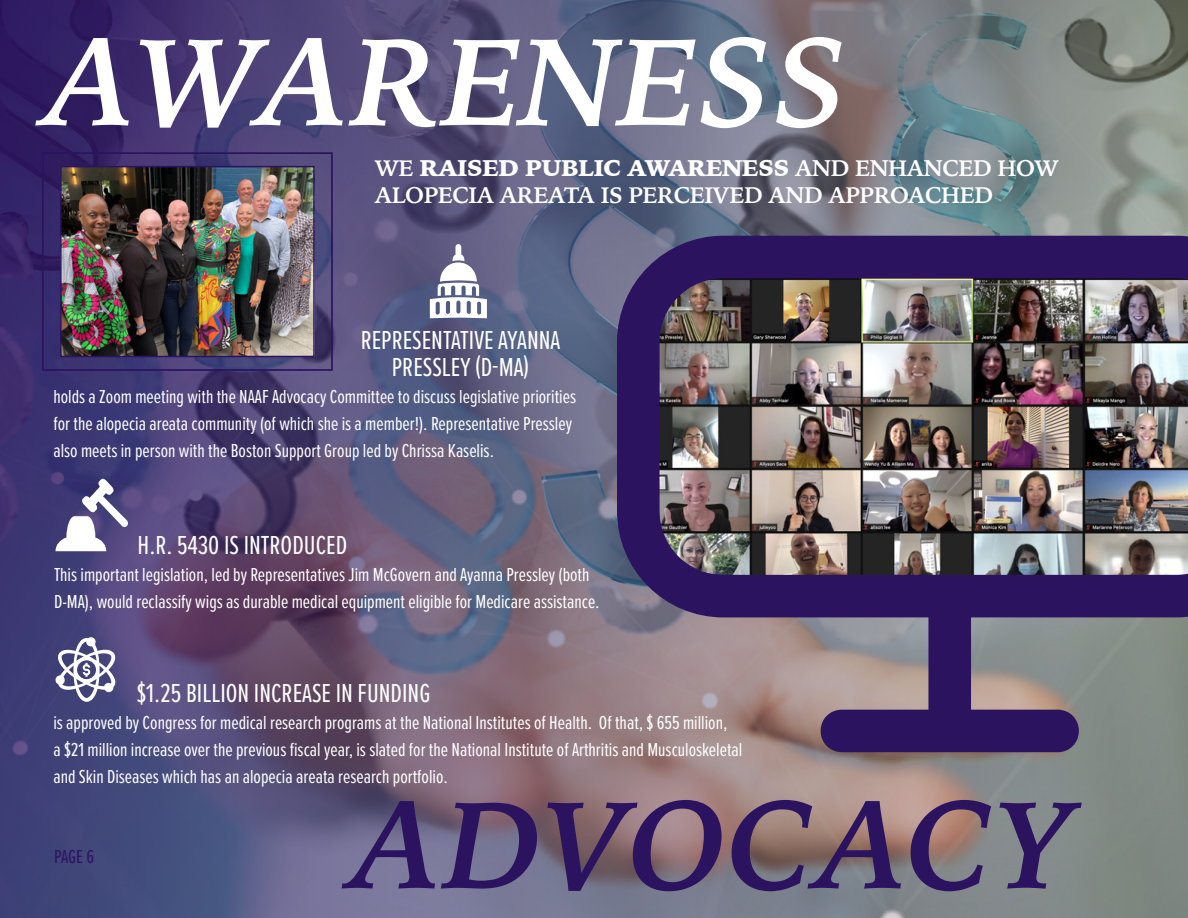
<style>
.page{position:relative;width:1188px;height:918px;background:#fff}
.page>*{position:absolute;margin:0;border:0;box-sizing:border-box;transform-origin:0 0}
.t1{font:italic 700 129px "Iowan Old Style";color:#fff}
.t2{font:italic 700 129px "Iowan Old Style";color:#2c1360}
.t3{font:27px/27px "Proxima Nova Ex Cn";color:#fff;text-align:center}
.t4{font:700 22.5px/27px "Iowan Old Style";letter-spacing:-.02em;color:#fff}
.t5{font:19.5px/27px "Proxima Nova Ex Cn";color:#fff}
.t6{font:19.5px "Proxima Nova Ex Cn";color:#2c1360}
.s1{font-weight:900}
</style>
<div class="page">
<img style="left:0;top:0;width:1188px;height:918px">
<img style="left:617px;top:236px;width:571px;height:516px">
<img style="left:63px;top:169px;width:249px;height:185px">
<div style="left:60px;top:166px;width:255px;height:191px;border:2px solid #2c1360"></div>
<div style="left:42px;top:152px;width:291px;height:219px;border:2px solid #2c1360"></div>
<svg style="left:430px;top:244px;width:57px;height:74px"></svg>
<svg style="left:56px;top:478px;width:72px;height:73px"></svg>
<svg style="left:55px;top:637px;width:60px;height:65px"></svg>
<h1 class="t1" style="left:42px;top:-33px;width:807px">AWARENESS</h1>
<p class="t4" style="left:375px;top:153px;width:685px">WE <span class="s1">RAISED PUBLIC AWARENESS</span> AND ENHANCED HOW<br>ALOPECIA AREATA IS PERCEIVED AND APPROACHED</p>
<h2 class="t3" style="left:361px;top:325px;width:201px">REPRESENTATIVE AYANNA<br>PRESSLEY (D-MA)</h2>
<p class="t5" style="left:53px;top:382px;width:524px">holds a Zoom meeting with the NAAF Advocacy Committee to discuss legislative priorities for the alopecia areata community (of which she is a member!). Representative Pressley also meets in person with the Boston Support Group led by Chrissa Kaselis.</p>
<h2 class="t3" style="left:138px;top:531px;width:211px">H.R. 5430 IS INTRODUCED</h2>
<p class="t5" style="left:54px;top:561px;width:547px">This important legislation, led by Representatives Jim McGovern and Ayanna Pressley (both<br>D-MA), would reclassify wigs as durable medical equipment eligible for Medicare assistance.</p>
<h2 class="t3" style="left:137px;top:678px;width:295px">$1.25 BILLION INCREASE IN FUNDING</h2>
<p class="t5" style="left:53px;top:708px;width:691px">is approved by Congress for medical research programs at the National Institutes of Health. Of that, $ 655 million,<br>a $21 million increase over the previous fiscal year, is slated for the National Institute of Arthritis and Musculoskeletal and Skin Diseases which has an alopecia areata research portfolio.</p>
<p class="t6" style="left:54px;top:843px;width:42px">PAGE 6</p>
<h1 class="t2" style="left:348px;top:730px;width:728px">ADVOCACY</h1>
</div>
